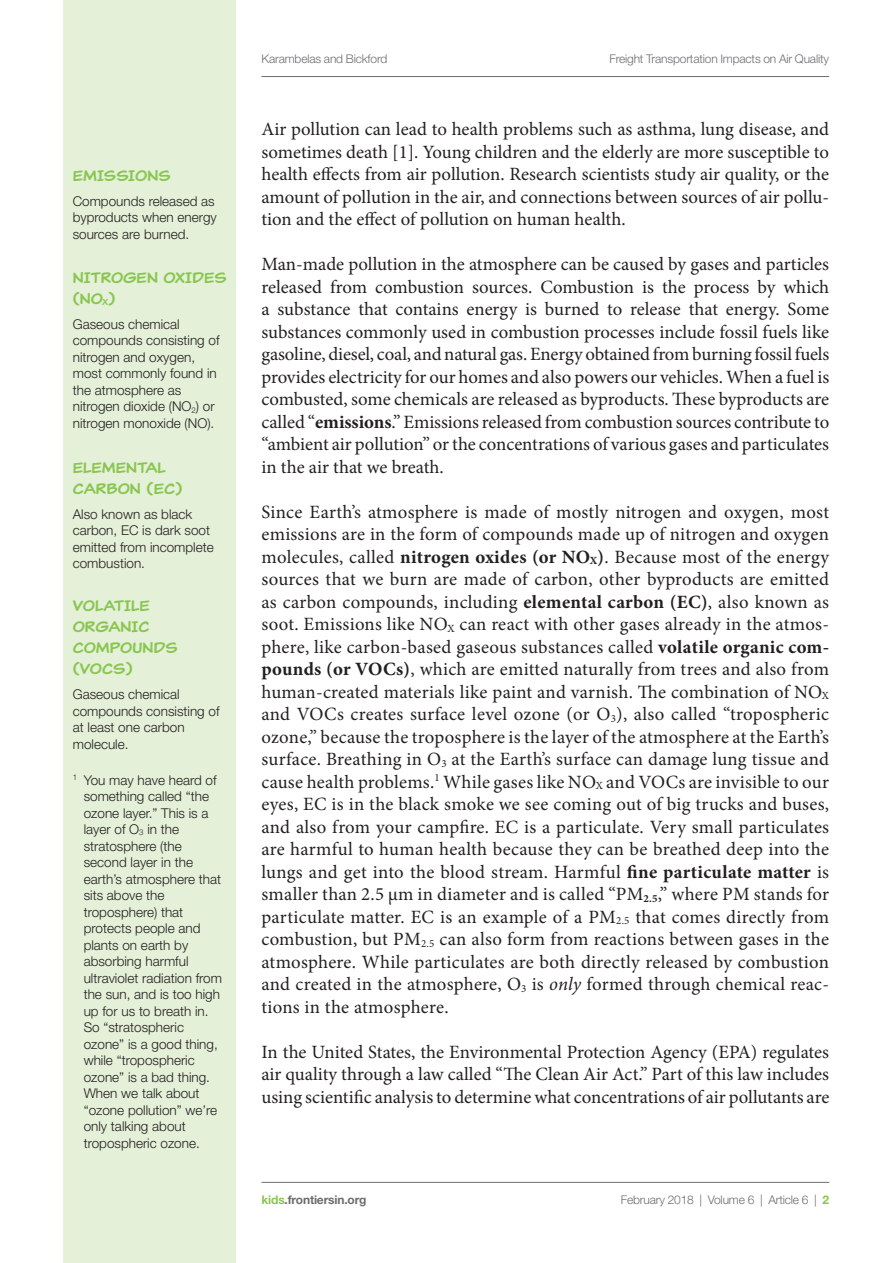
<style>
.page{position:relative;width:893px;height:1263px;background:#fff}
.page>*{position:absolute;margin:0;border:0;box-sizing:border-box;transform-origin:0 0}
.t1{font:18.75px/22.5px "Minion Pro";color:#231f20;text-align:justify}
.t2{font:15px/21px "Classic Comic";color:#89c650}
.t3{font:300 13.5px/16.5px "Helvetica Neue LT Std";color:#231f20}
.t4{font:300 12px "Helvetica Neue LT Std";letter-spacing:-.015em;color:#6c6d70}
.t5{font:700 12px "Helvetica Neue LT Std";color:#6c6d70}
.s1{font-weight:700}
.s2{font-style:italic}
.s3{color:#89c650}
.s4{font-weight:700;color:#89c650}
</style>
<div class="page">
<div style="left:64px;top:0;width:172px;height:1263px;background:#e4f0d8"></div>
<hr style="left:261px;top:76px;width:568px;height:1px;background:#6c6d70">
<hr style="left:261px;top:1182px;width:568px;height:1px;background:#6c6d70">
<p class="t2" style="left:73px;top:165px;width:100px">EMISSIONS</p>
<p class="t3" style="left:73px;top:192px;width:146px">Compounds released as byproducts when energy sources are burned.</p>
<p class="t2" style="left:73px;top:267px;width:11px">NITR</p>
<p class="t2" style="left:73px;top:267px;width:156px;text-indent:38px">OGEN OXIDES (NO<sub>X</sub>)</p>
<p class="t3" style="left:73px;top:315px;width:148px">Gaseous chemical compounds consisting of nitrogen and oxygen, most commonly found in the atmosphere as nitrogen dioxide (NO<sub>2</sub>) or nitrogen monoxide (NO).</p>
<p class="t2" style="left:73px;top:457px;width:111px">ELEMENTAL<br>CARBON (EC)</p>
<p class="t3" style="left:73px;top:506px;width:143px">Also known as black carbon, EC is dark soot emitted from incomplete combustion.</p>
<p class="t2" style="left:73px;top:595px;width:106px">VOLATILE<br>ORGANIC<br>COMPOUNDS (VOC</p>
<p class="t2" style="left:113px;top:658px;width:21px">S)</p>
<p class="t3" style="left:73px;top:686px;width:148px">Gaseous chemical compounds consisting of at least one carbon molecule.</p>
<p class="t3" style="left:84px;top:771px;width:140px;text-indent:-11px"><sup>1</sup> You may have heard of something called “the ozone layer.” This is a layer of O<sub>3</sub> in the stratosphere (the second layer in the earth’s atmosphere that sits above the troposphere) that protects people and plants on earth by absorbing harmful ultraviolet radiation from the sun, and is too high up for us to breath in.<br>So “stratospheric ozone” is a good thing, while “tropospheric ozone” is a bad thing.<br>When we talk about “ozone pollution” we’re only talking about tropospheric ozone.</p>
<p class="t4" style="left:261px;top:51px;width:127px">Karambelas and Bickford</p>
<p class="t4" style="left:609px;top:51px;width:221px">Freight Transportation Impacts on Air Quality</p>
<p class="t1" style="left:261px;top:118px;width:569px">Air pollution can lead to health problems such as asthma, lung disease, and sometimes death [1]. Young children and the elderly are more susceptible to health effects from air pollution. Research scientists study air quality, or the amount of pollution in the air, and connections between sources of air pollu&shy;tion and the effect of pollution on human health.</p>
<p class="t1" style="left:261px;top:253px;width:569px">Man-made pollution in the atmosphere can be caused by gases and particles released from combustion sources. Combustion is the process by which a substance that contains energy is burned to release that energy. Some substances commonly used in combustion processes include fossil fuels like gasoline, diesel, coal, and natural gas. Energy obtained from burning fossil fuels provides electricity for our homes and also powers our vehicles. When a fuel is combusted, some chemicals are released as byproducts. These byproducts are called “<span class="s1">emissions</span>.” Emissions released from combustion sources contribute to “ambient air pollution” or the concentrations of various gases and particulates in the air that we breath.</p>
<p class="t1" style="left:261px;top:500px;width:569px">Since Earth’s atmosphere is made of mostly nitrogen and oxygen, most emissions are in the form of compounds made up of nitrogen and oxygen molecules, called <span class="s1">nitrogen oxides (or NO</span><sub>X</sub><span class="s1">)</span>. Because most of the energy sources that we burn are made of carbon, other byproducts are emitted as carbon compounds, including <span class="s1">elemental carbon (EC)</span>, also known as soot. Emissions like NO<sub>X</sub> can react with other gases already in the atmos&shy;phere, like carbon-based gaseous substances called <span class="s1">volatile organic com&shy;pounds (or VOCs)</span>, which are emitted naturally from trees and also from human-created materials like paint and varnish. The combination of NO<sub>X </sub>and VOCs creates surface level ozone (or O<sub>3</sub>), also called “tropospheric ozone,” because the troposphere is the layer of the atmosphere at the Earth’s surface. Breathing in O<sub>3</sub> at the Earth’s surface can damage lung tissue and cause health problems.<sup>1</sup> While gases like NO<sub>X</sub> and VOCs are invisible to our eyes, EC is in the black smoke we see coming out of big trucks and buses, and also from your campfire. EC is a particulate. Very small particulates are harmful to human health because they can be breathed deep into the lungs and get into the blood stream. Harmful <span class="s1">fine particulate matter</span> is smaller than 2.5 µm in diameter and is called “PM<sub>2.5</sub>,” where PM stands for particulate matter. EC is an example of a PM<sub>2.5</sub> that comes directly from combustion, but PM<sub>2.5</sub> can also form from reactions between gases in the atmosphere. While particulates are both directly released by combustion and created in the atmosphere, O<sub>3</sub> is <span class="s2">only</span> formed through chemical reac&shy;tions in the atmosphere.</p>
<p class="t1" style="left:261px;top:1040px;width:569px">In the United States, the Environmental Protection Agency (EPA) regulates air quality through a law called “The Clean Air Act.” Part of this law includes using scientific analysis to determine what concentrations of air pollutants are</p>
<p class="t5" style="left:261px;top:1192px;width:107px"><span class="s3">kids</span>.frontiersin.org</p>
<p class="t4" style="left:621px;top:1192px;width:210px">February 2018 | Volume 6 | Article 6 | <span class="s4">2</span></p>
</div>
